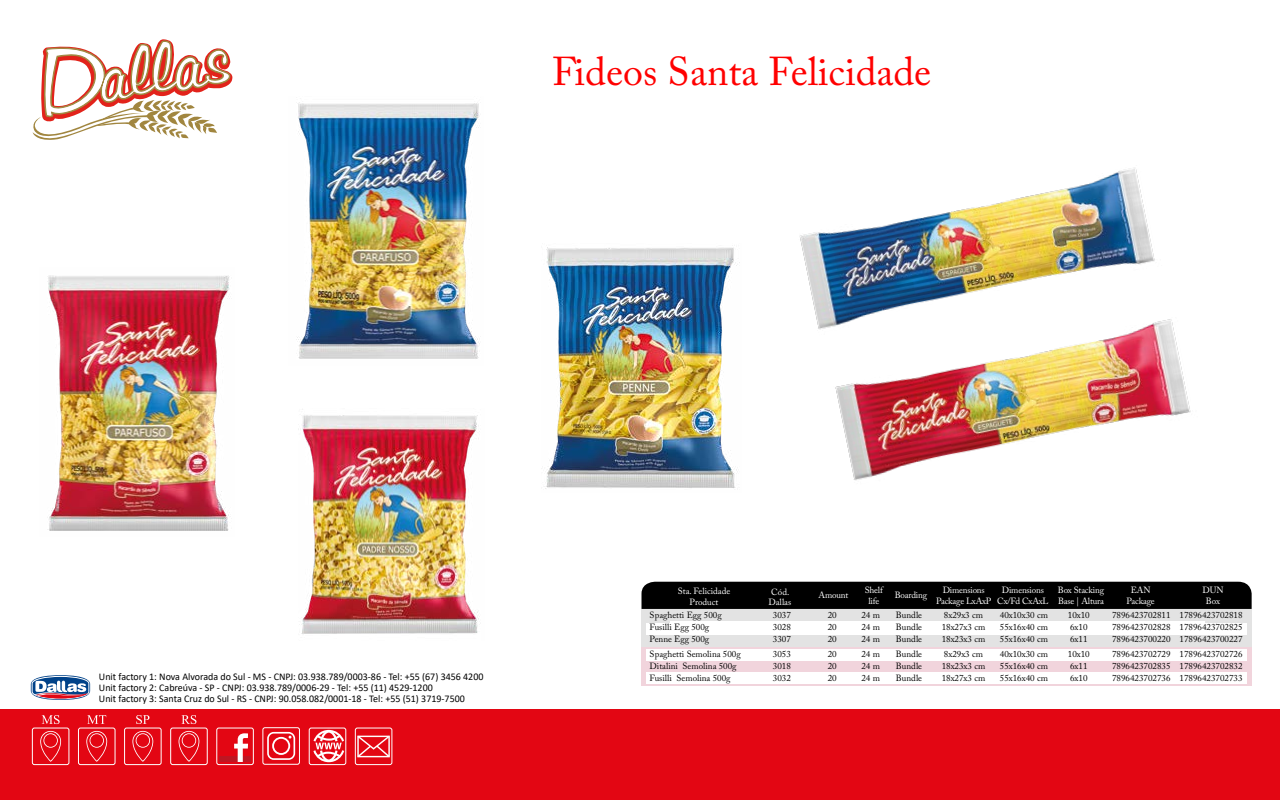
<style>
.page{position:relative;width:1280px;height:800px;background:#fff}
.page>*{position:absolute;margin:0;border:0;box-sizing:border-box;transform-origin:0 0}
.t1{font:40px "Adobe Caslon Pro";color:#f00}
.t2{font:10.2px/11px "Calibri";color:#000}
.t3{font:9px/12px "Adobe Caslon Pro";color:#000;text-align:justify}
.t4{font:9px/10.8px "Adobe Caslon Pro";letter-spacing:-.02em;color:#fff;text-align:center}
.t5{font:9px/10px "Adobe Caslon Pro";color:#fff}
</style>
<div class="page">
<div style="left:0;top:710px;width:1280px;height:90px;background:#e30613"></div>
<svg style="left:30px;top:675px;width:61px;height:25px"></svg>
<div style="left:309px;top:728px;width:37px;height:37px;border:1px solid #fff;border-radius:2px"></div>
<div style="left:216px;top:728px;width:38px;height:37px;border:1px solid #fff;border-radius:2px"></div>
<div style="left:219px;top:757px;width:32px;height:5px;background:#be1622"></div>
<svg style="left:234px;top:733px;width:14px;height:29px"></svg>
<div style="left:124px;top:728px;width:37px;height:37px;border:1px solid #fff;border-radius:2px"></div>
<svg style="left:132px;top:731px;width:21px;height:31px"></svg>
<div style="left:78px;top:728px;width:37px;height:37px;border:1px solid #fff;border-radius:2px"></div>
<svg style="left:86px;top:731px;width:21px;height:31px"></svg>
<div style="left:32px;top:728px;width:37px;height:37px;border:1px solid #fff;border-radius:2px"></div>
<svg style="left:40px;top:731px;width:21px;height:31px"></svg>
<div style="left:170px;top:728px;width:38px;height:37px;border:1px solid #fff;border-radius:2px"></div>
<svg style="left:179px;top:731px;width:20px;height:31px"></svg>
<div style="left:355px;top:728px;width:37px;height:37px;border:1px solid #fff;border-radius:2px"></div>
<svg style="left:356px;top:734px;width:35px;height:25px"></svg>
<svg style="left:312px;top:729px;width:34px;height:34px"></svg>
<div style="left:263px;top:727px;width:37px;height:38px;border:1px solid #fff;border-radius:2px"></div>
<svg style="left:267px;top:732px;width:28px;height:28px"></svg>
<svg style="left:136px;top:715px;width:13px;height:9px"></svg>
<svg style="left:87px;top:715px;width:19px;height:9px"></svg>
<svg style="left:42px;top:715px;width:18px;height:9px"></svg>
<svg style="left:181px;top:715px;width:15px;height:9px"></svg>
<svg style="left:33px;top:39px;width:199px;height:101px"></svg>
<div style="left:642px;top:609px;width:610px;height:39px;background:#e3e3e3"></div>
<div style="left:670px;top:622px;width:534px;height:11px;background:#fff"></div>
<div style="left:646px;top:623px;width:601px;height:11px;background:#fff"></div>
<div style="left:642px;top:582px;width:610px;height:27px;background:#000"></div>
<div style="left:642px;top:648px;width:610px;height:38px;background:#f1d4dc"></div>
<div style="left:646px;top:673px;width:601px;height:11px;background:#fff"></div>
<div style="left:646px;top:650px;width:601px;height:11px;background:#fff"></div>
<img style="left:296px;top:102px;width:184px;height:257px">
<img style="left:47px;top:275px;width:183px;height:256px">
<img style="left:544px;top:247px;width:196px;height:242px">
<img style="left:301px;top:409px;width:178px;height:225px">
<img style="left:799px;top:167px;width:356px;height:163px">
<img style="left:830px;top:308px;width:361px;height:173px">
<h1 class="t1" style="left:552px;top:48px;width:381px">Fideos Santa Felicidade</h1>
<p class="t2" style="left:99px;top:671px;width:386px">Unit factory 1: Nova Alvorada do Sul - MS - CNPJ: 03.938.789/0003-86 - Tel: +55 (67) 3456 4200<br>Unit factory 2: Cabreúva - SP - CNPJ: 03.938.789/0006-29 - Tel: +55 (11) 4529-1200<br>Unit factory 3: Santa Cruz do Sul - RS - CNPJ: 90.058.082/0001-18 - Tel: +55 (51) 3719-7500</p>
<p class="t5" style="left:678px;top:585px;width:54px;line-height:10.8px;text-align:center">Sta. Felicidade<br>Product</p>
<p class="t4" style="left:819px;top:589px;width:31px">Amount</p>
<p class="t4" style="left:895px;top:589px;width:34px">Boarding</p>
<p class="t4" style="left:936px;top:585px;width:57px">Dimensions<br>Package LxAxP</p>
<p class="t4" style="left:997px;top:585px;width:53px">Dimensions<br>Cx/Fd CxAxL</p>
<p class="t4" style="left:1058px;top:585px;width:48px;text-align:left">Box Stacking<br>Base | Altura</p>
<p class="t4" style="left:1127px;top:585px;width:30px">EAN<br>Package</p>
<p class="t4" style="left:865px;top:585px;width:20px">Shelf life</p>
<p class="t4" style="left:1202px;top:584px;width:23px">DUN<br>Box</p>
<p class="t5" style="left:769px;top:587px;width:24px">Cód.<br>Dallas</p>
<p class="t3" style="left:650px;top:609px;width:74px;text-align:left">Spaghetti Egg 500g<br>Fusilli Egg 500g<br>Penne Egg 500g</p>
<p class="t3" style="left:773px;top:609px;width:19px">3037<br>3028<br>3307</p>
<p class="t3" style="left:828px;top:609px;width:10px">20<br>20<br>20</p>
<p class="t3" style="left:896px;top:609px;width:28px">Bundle Bundle Bundle</p>
<p class="t3" style="left:942px;top:609px;width:45px;text-align:left">8x29x3 cm<br>18x27x3 cm<br>18x23x3 cm</p>
<p class="t3" style="left:1000px;top:609px;width:50px">40x10x30 cm 55x16x40 cm 55x16x40 cm</p>
<p class="t3" style="left:1112px;top:609px;width:60px">7896423702811<br>7896423702828<br>7896423700220</p>
<p class="t3" style="left:1068px;top:609px;width:23px;text-align:left">10x10<br>6x10<br>6x11</p>
<p class="t3" style="left:1180px;top:609px;width:64px">17896423702818<br>17896423702825<br>17896423700227</p>
<p class="t3" style="left:861px;top:609px;width:20px">24 m 24 m 24 m</p>
<p class="t3" style="left:650px;top:648px;width:93px;text-align:left">Spaghetti Semolina 500g<br>Ditalini Semolina 500g<br>Fusilli Semolina 500g</p>
<p class="t3" style="left:773px;top:648px;width:19px">3053<br>3018<br>3032</p>
<p class="t3" style="left:828px;top:648px;width:10px">20<br>20<br>20</p>
<p class="t3" style="left:896px;top:648px;width:28px">Bundle Bundle Bundle</p>
<p class="t3" style="left:942px;top:648px;width:45px;text-align:left">8x29x3 cm<br>18x23x3 cm<br>18x27x3 cm</p>
<p class="t3" style="left:1000px;top:648px;width:50px">40x10x30 cm 55x16x40 cm 55x16x40 cm</p>
<p class="t3" style="left:1112px;top:648px;width:60px">7896423702729<br>7896423702835<br>7896423702736</p>
<p class="t3" style="left:1068px;top:648px;width:23px;text-align:left">10x10<br>6x11<br>6x10</p>
<p class="t3" style="left:1180px;top:648px;width:64px">17896423702726<br>17896423702832<br>17896423702733</p>
<p class="t3" style="left:861px;top:648px;width:20px">24 m 24 m 24 m</p>
</div>
